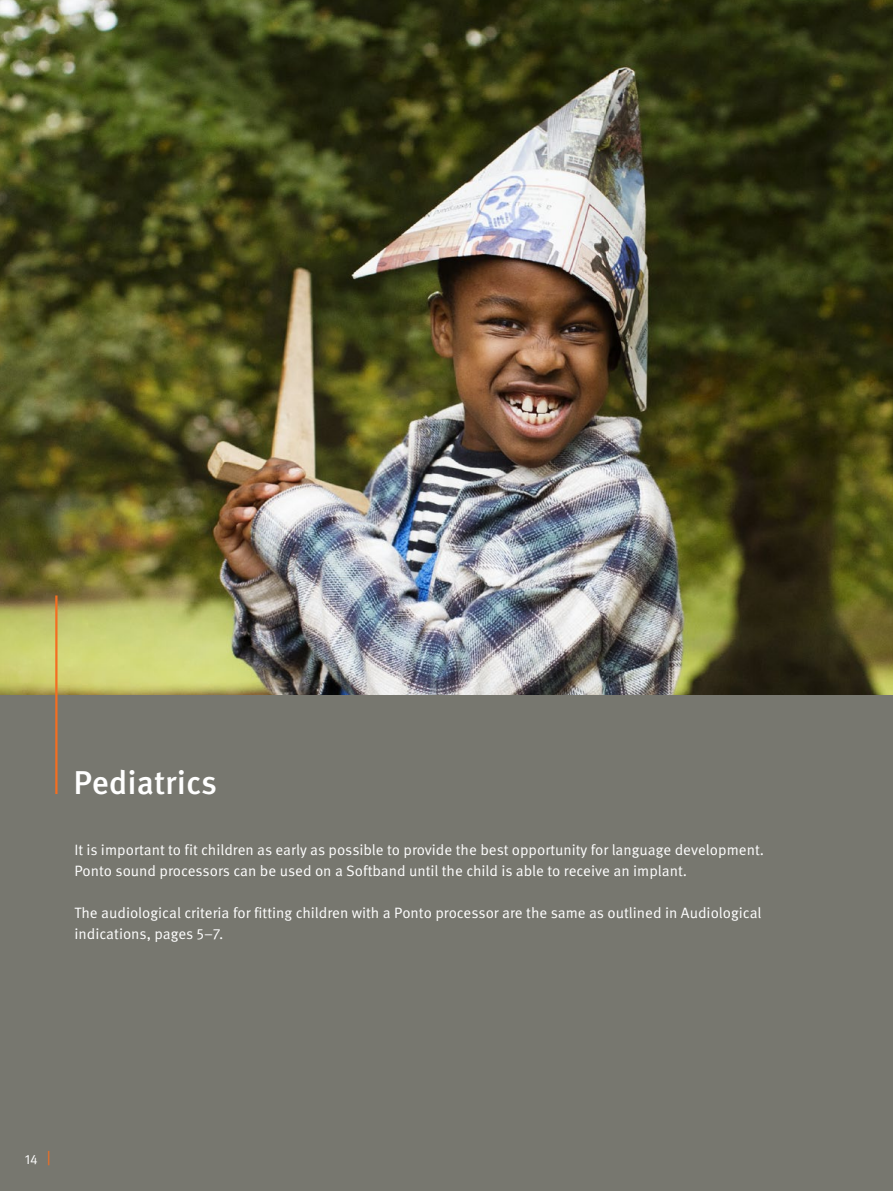
<style>
.page{position:relative;width:893px;height:1191px;background:#fff}
.page>*{position:absolute;margin:0;border:0;box-sizing:border-box;transform-origin:0 0}
.t1{font:500 33px "Meta Pro OM";color:#fff}
.t2{font:15px/21px "Meta Pro OM";color:#fff}
.t3{font:13.5px "Meta Pro OM";color:#fff}
</style>
<div class="page">
<div style="left:0;top:694px;width:893px;height:497px;background:#77776f"></div>
<img style="left:0;top:0;width:893px;height:694px">
<hr style="left:55px;top:595px;width:3px;height:199px;background:#f36e21">
<h1 class="t1" style="left:73px;top:762px;width:145px">Pediatrics</h1>
<p class="t2" style="left:74px;top:839px;width:691px">It is important to fit children as early as possible to provide the best opportunity for language development.<br>Ponto sound processors can be used on a Softband until the child is able to receive an implant.</p>
<p class="t2" style="left:74px;top:902px;width:689px">The audiological criteria for fitting children with a Ponto processor are the same as outlined in Audiological indications, pages 5–7.</p>
<p class="t3" style="left:25px;top:1151px;width:14px">14</p>
</div>
